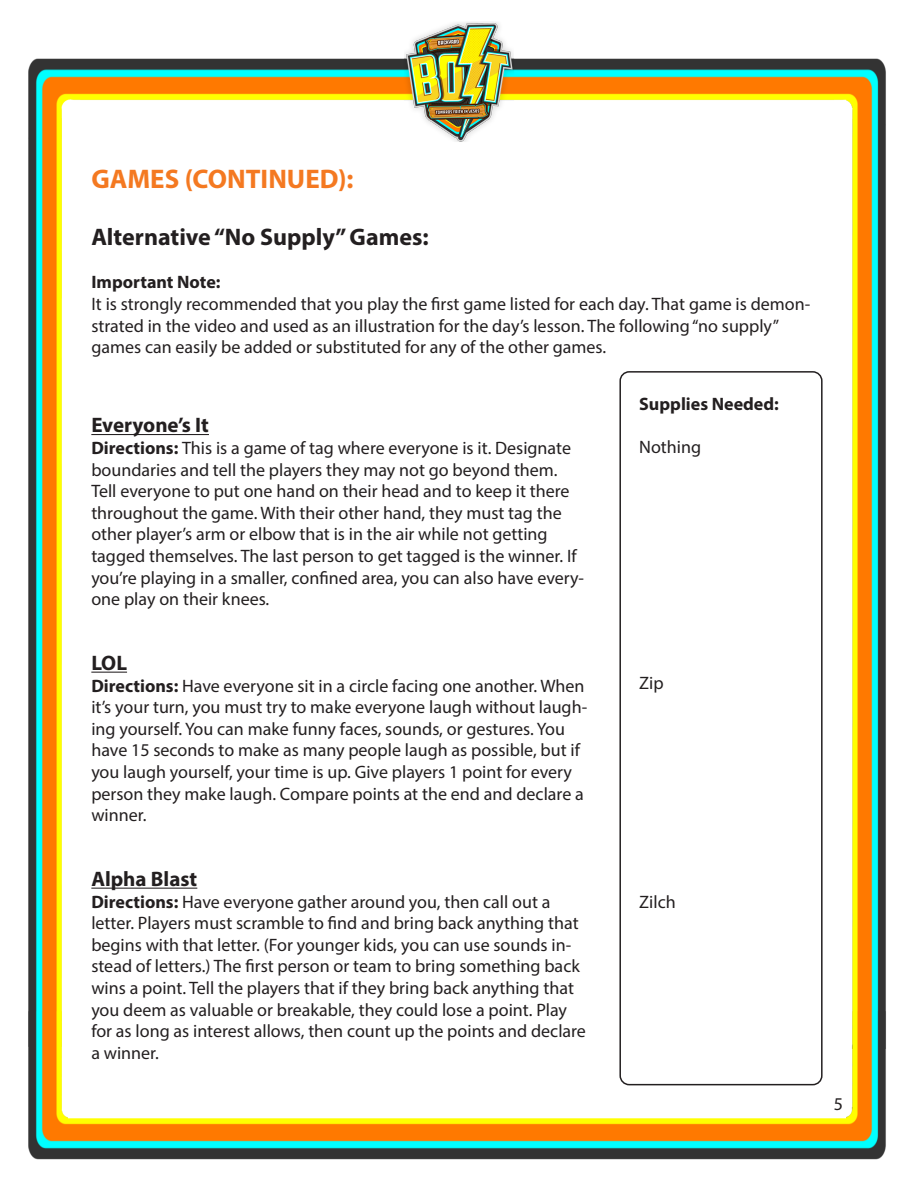
<style>
.page{position:relative;width:918px;height:1188px;background:#fff}
.page>*{position:absolute;margin:0;border:0;box-sizing:border-box;transform-origin:0 0}
.t1{font:700 27px "Myriad Pro";color:#f47921}
.t2{font:700 24px "Myriad Pro";color:#231f20}
.t3{font:700 21px "Myriad Pro";color:#231f20}
.t4{font:18px/21.6px "Myriad Pro";color:#231f20}
.t5{font:700 18px "Myriad Pro";color:#231f20}
.s1{font-weight:700}
</style>
<div class="page">
<img style="left:28px;top:22px;width:858px;height:1138px">
<hr style="left:91px;top:434px;width:118px;height:1px;background:#231f20">
<hr style="left:91px;top:672px;width:36px;height:1px;background:#231f20">
<hr style="left:91px;top:888px;width:106px;height:1px;background:#231f20">
<div style="left:619px;top:371px;width:204px;height:714px;border:2px solid #231f20;border-radius:9px"></div>
<p class="t1" style="left:91px;top:161px;width:264px">GAMES (CONTINUED):</p>
<p class="t2" style="left:91px;top:222px;width:339px">Alternative “No Supply” Games:</p>
<p class="t5" style="left:91px;top:271px;width:131px">Important Note:</p>
<p class="t4" style="left:91px;top:293px;width:721px">It is strongly recommended that you play the first game listed for each day. That game is demon&shy;strated in the video and used as an illustration for the day’s lesson. The following “no supply” games can easily be added or substituted for any of the other games.</p>
<p class="t3" style="left:91px;top:412px;width:119px">Everyone’s It</p>
<p class="t4" style="left:91px;top:437px;width:494px"><span class="s1">Directions:</span> This is a game of tag where everyone is it. Designate boundaries and tell the players they may not go beyond them.<br>Tell everyone to put one hand on their head and to keep it there throughout the game. With their other hand, they must tag the other player’s arm or elbow that is in the air while not getting tagged themselves. The last person to get tagged is the winner. If you’re playing in a smaller, confined area, you can also have every&shy;one play on their knees.</p>
<p class="t3" style="left:91px;top:649px;width:37px">LOL</p>
<p class="t4" style="left:91px;top:675px;width:497px"><span class="s1">Directions:</span> Have everyone sit in a circle facing one another. When it’s your turn, you must try to make everyone laugh without laugh&shy;ing yourself. You can make funny faces, sounds, or gestures. You have 15 seconds to make as many people laugh as possible, but if you laugh yourself, your time is up. Give players 1 point for every person they make laugh. Compare points at the end and declare a winner.</p>
<p class="t3" style="left:91px;top:865px;width:107px">Alpha Blast</p>
<p class="t4" style="left:91px;top:891px;width:496px"><span class="s1">Directions:</span> Have everyone gather around you, then call out a letter. Players must scramble to find and bring back anything that begins with that letter. (For younger kids, you can use sounds in&shy;stead of letters.) The first person or team to bring something back wins a point. Tell the players that if they bring back anything that you deem as valuable or breakable, they could lose a point. Play for as long as interest allows, then count up the points and declare a winner.</p>
<p class="t5" style="left:639px;top:392px;width:141px">Supplies Needed:</p>
<p class="t4" style="left:639px;top:436px;width:63px">Nothing</p>
<p class="t4" style="left:639px;top:672px;width:26px">Zip</p>
<p class="t4" style="left:639px;top:891px;width:38px">Zilch</p>
<p class="t4" style="left:834px;top:1093px;width:11px">5</p>
</div>
